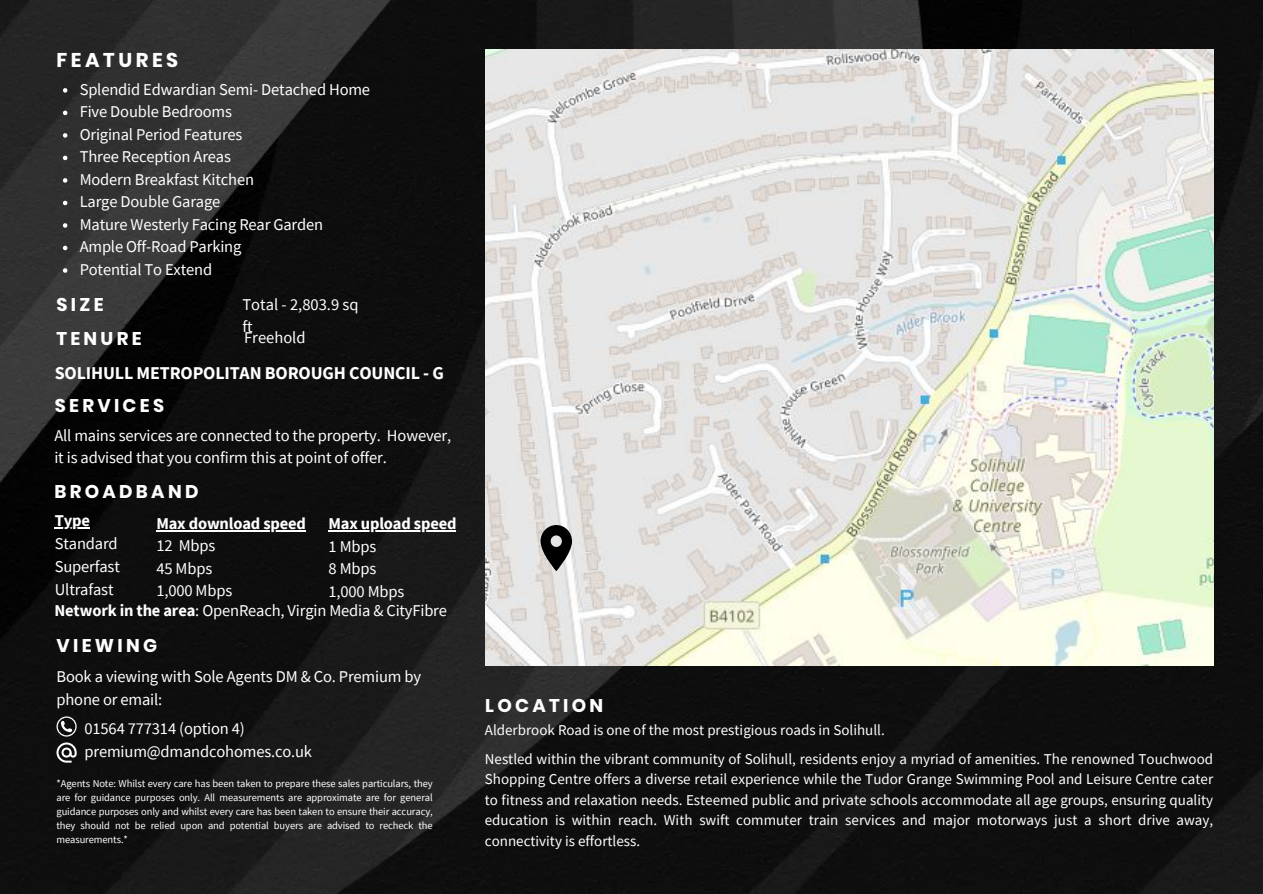
<style>
.page{position:relative;width:1263px;height:894px;background:#fff}
.page>*{position:absolute;margin:0;border:0;box-sizing:border-box;transform-origin:0 0}
.t1{font:700 19.8px "Poppins";letter-spacing:.18em;color:#fff}
.t2{font:700 18.3px "Poppins";letter-spacing:.18em;color:#fff}
.t3{font:700 18px "Source Sans Pro";letter-spacing:-.01em;color:#fff}
.t4{font:16.5px/22.5px "Source Sans Pro";letter-spacing:-.01em;color:#fff}
.t5{font:700 16.5px "Source Sans Pro";letter-spacing:-.01em;color:#fff}
.t6{font:15px/20.5px "Source Sans Pro";color:#fff}
.t7{font:10.5px/14px "Source Sans Pro";letter-spacing:-.01em;color:#fff;text-align:justify}
.s1{font-weight:700}
</style>
<div class="page">
<img style="left:0;top:0;width:1263px;height:893px">
<img style="left:485px;top:50px;width:728px;height:615px">
<svg style="left:540px;top:525px;width:32px;height:46px"></svg>
<svg style="left:63px;top:88px;width:4px;height:5px"></svg>
<svg style="left:63px;top:111px;width:4px;height:4px"></svg>
<svg style="left:63px;top:133px;width:4px;height:5px"></svg>
<svg style="left:63px;top:156px;width:4px;height:4px"></svg>
<svg style="left:63px;top:178px;width:4px;height:5px"></svg>
<svg style="left:63px;top:201px;width:4px;height:4px"></svg>
<svg style="left:63px;top:223px;width:4px;height:5px"></svg>
<svg style="left:63px;top:246px;width:4px;height:4px"></svg>
<svg style="left:63px;top:268px;width:4px;height:5px"></svg>
<hr style="left:329px;top:530px;width:127px;height:1px;background:#fff">
<svg style="left:57px;top:742px;width:20px;height:20px"></svg>
<svg style="left:57px;top:716px;width:20px;height:20px"></svg>
<hr style="left:55px;top:527px;width:35px;height:1px;background:#fff">
<hr style="left:156px;top:529px;width:150px;height:2px;background:#fff">
<p class="t1" style="left:57px;top:46px;width:123px">FEATURES</p>
<p class="t4" style="left:80px;top:78px;width:292px">Splendid Edwardian Semi- Detached Home<br>Five Double Bedrooms<br>Original Period Features<br>Three Reception Areas<br>Modern Breakfast Kitchen<br>Large Double Garage<br>Mature Westerly Facing Rear Garden<br>Ample Off-Road Parking<br>Potential To Extend</p>
<p class="t2" style="left:57px;top:291px;width:49px">SIZE</p>
<p class="t4" style="left:242px;top:292px;width:118px">Total - 2,803.9 sq ft</p>
<p class="t2" style="left:57px;top:326px;width:87px">TENURE</p>
<p class="t4" style="left:244px;top:326px;width:63px">Freehold</p>
<p class="t3" style="left:55px;top:361px;width:391px">SOLIHULL METROPOLITAN BOROUGH COUNCIL - G</p>
<p class="t2" style="left:55px;top:393px;width:111px">SERVICES</p>
<p class="t4" style="left:54px;top:423px;width:398px">All mains services are connected to the property. However, it is advised that you confirm this at point of offer.</p>
<p class="t2" style="left:54px;top:479px;width:146px">BROADBAND</p>
<p class="t5" style="left:55px;top:510px;width:37px">Type</p>
<p class="t4" style="left:55px;top:532px;width:67px;line-height:23px">Standard<br>Superfast<br>Ultrafast</p>
<p class="t5" style="left:156px;top:512px;width:151px">Max download speed</p>
<p class="t4" style="left:156px;top:534px;width:77px">12 Mbps<br>45 Mbps<br>1,000 Mbps</p>
<p class="t4" style="left:54px;top:598px;width:394px"><span class="s1">Network in the area</span>: OpenReach, Virgin Media &amp; CityFibre</p>
<p class="t5" style="left:329px;top:513px;width:129px">Max upload speed</p>
<p class="t4" style="left:329px;top:534px;width:77px">1 Mbps<br>8 Mbps<br>1,000 Mbps</p>
<p class="t2" style="left:57px;top:632px;width:102px">VIEWING</p>
<p class="t4" style="left:57px;top:665px;width:366px;line-height:23px">Book a viewing with Sole Agents DM &amp; Co. Premium by phone or email:</p>
<p class="t4" style="left:85px;top:716px;width:229px;line-height:23px">01564 777314 (option 4) premium@dmandcohomes.co.uk</p>
<p class="t7" style="left:57px;top:776px;width:378px">*Agents Note: Whilst every care has been taken to prepare these sales particulars, they are for guidance purposes only. All measurements are approximate are for general guidance purposes only and whilst every care has been taken to ensure their accuracy, they should not be relied upon and potential buyers are advised to recheck the measurements.*</p>
<p class="t2" style="left:485px;top:692px;width:119px">LOCATION</p>
<p class="t6" style="left:485px;top:715px;width:730px;line-height:28.5px">Alderbrook Road is one of the most prestigious roads in Solihull.<br>Nestled within the vibrant community of Solihull, residents enjoy a myriad of amenities. The renowned Touchwood</p>
<p class="t6" style="left:485px;top:768px;width:730px;text-align:justify">Shopping Centre offers a diverse retail experience while the Tudor Grange Swimming Pool and Leisure Centre cater to fitness and relaxation needs. Esteemed public and private schools accommodate all age groups, ensuring quality education is within reach. With swift commuter train services and major motorways just a short drive away, connectivity is effortless.</p>
</div>
